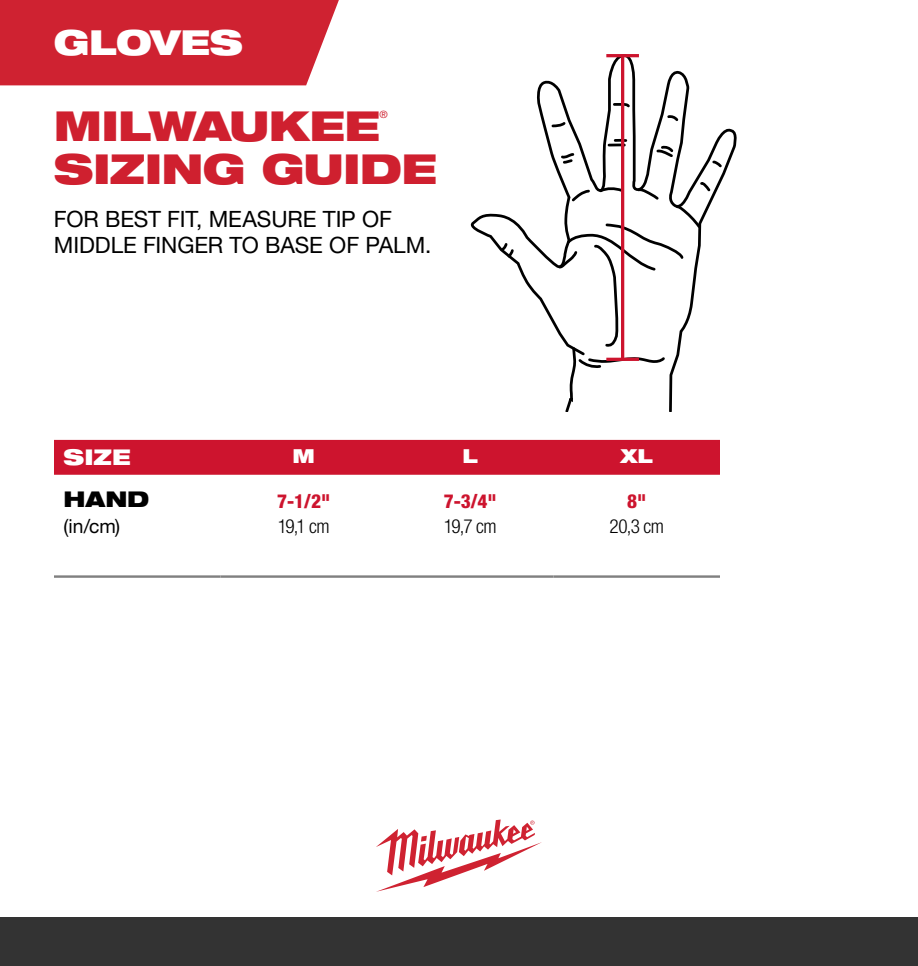
<style>
.page{position:relative;width:918px;height:966px;background:#fff}
.page>*{position:absolute;margin:0;border:0;box-sizing:border-box;transform-origin:0 0}
.t1{font:900 expanded 41.4px "Helvetica Neue LT Std";letter-spacing:-.02em;color:#cf202f}
.t2{font:900 expanded 34.5px "Helvetica Neue LT Std";letter-spacing:-.015em;color:#fff}
.t3{font:22.5px/26.2px "Helvetica Neue LT Std";letter-spacing:-.005em;color:#000}
.t4{font:900 expanded 21.75px "Helvetica Neue LT Std";color:#fff}
.t5{font:900 expanded 21.75px "Helvetica Neue LT Std";color:#000}
.t6{font:300 condensed 19.35px "Helvetica Neue LT Std";letter-spacing:-.04em;color:#000}
.t7{font:800 condensed 19.35px "Helvetica Neue LT Std";color:#cd142e}
.t8{font:19.35px "Helvetica Neue LT Std";color:#000}
.t9{font:900 expanded 19.35px "Helvetica Neue LT Std";color:#fff}
.t10{font:10.05px "Helvetica Neue LT Std";color:#cf202f}
</style>
<div class="page">
<div style="left:0;top:916px;width:918px;height:49px;background:#333"></div>
<div style="left:0;top:0;width:339px;height:85px;background:#cf2231"></div>
<svg style="left:376px;top:819px;width:166px;height:72px"></svg>
<div style="left:54px;top:440px;width:666px;height:34px;background:#cd142e"></div>
<hr style="left:54px;top:575px;width:166px;height:2px;background:#808080">
<hr style="left:220px;top:575px;width:167px;height:2px;background:#808080">
<hr style="left:387px;top:575px;width:167px;height:2px;background:#808080">
<hr style="left:554px;top:575px;width:166px;height:2px;background:#808080">
<svg style="left:470px;top:57px;width:267px;height:273px"></svg>
<svg style="left:498px;top:242px;width:18px;height:18px"></svg>
<svg style="left:550px;top:119px;width:18px;height:10px"></svg>
<svg style="left:559px;top:151px;width:17px;height:14px"></svg>
<svg style="left:612px;top:102px;width:20px;height:8px"></svg>
<svg style="left:606px;top:138px;width:23px;height:11px"></svg>
<svg style="left:665px;top:114px;width:16px;height:10px"></svg>
<svg style="left:655px;top:145px;width:21px;height:14px"></svg>
<svg style="left:711px;top:159px;width:13px;height:11px"></svg>
<svg style="left:556px;top:181px;width:157px;height:231px"></svg>
<hr style="left:621px;top:56px;width:3px;height:303px;background:#cd142e">
<hr style="left:606px;top:54px;width:33px;height:3px;background:#cd142e">
<svg style="left:606px;top:357px;width:33px;height:4px"></svg>
<h2 class="t2" style="left:54px;top:20px;width:191px">GLOVES</h2>
<h1 class="t1" style="left:54px;top:99px;width:327px">MILWAUKEE</h1>
<p class="t10" style="left:380px;top:108px;width:10px">®</p>
<h1 class="t1" style="left:54px;top:142px;width:384px">SIZING GUIDE</h1>
<p class="t3" style="left:54px;top:205px;width:379px">FOR BEST FIT, MEASURE TIP OF<br>MIDDLE FINGER TO BASE OF PALM.</p>
<p class="t4" style="left:64px;top:443px;width:68px">SIZE</p>
<p class="t9" style="left:293px;top:443px;width:24px">M</p>
<p class="t9" style="left:463px;top:443px;width:17px">L</p>
<p class="t9" style="left:621px;top:443px;width:34px">XL</p>
<p class="t5" style="left:64px;top:485px;width:87px">HAND</p>
<p class="t8" style="left:64px;top:515px;width:58px">(in/cm)</p>
<p class="t7" style="left:277px;top:489px;width:55px">7-1/2"</p>
<p class="t6" style="left:278px;top:514px;width:53px">19,1 cm</p>
<p class="t7" style="left:444px;top:489px;width:55px">7-3/4"</p>
<p class="t6" style="left:444px;top:514px;width:54px">19,7 cm</p>
<p class="t7" style="left:627px;top:489px;width:21px">8"</p>
<p class="t6" style="left:610px;top:514px;width:56px">20,3 cm</p>
</div>
